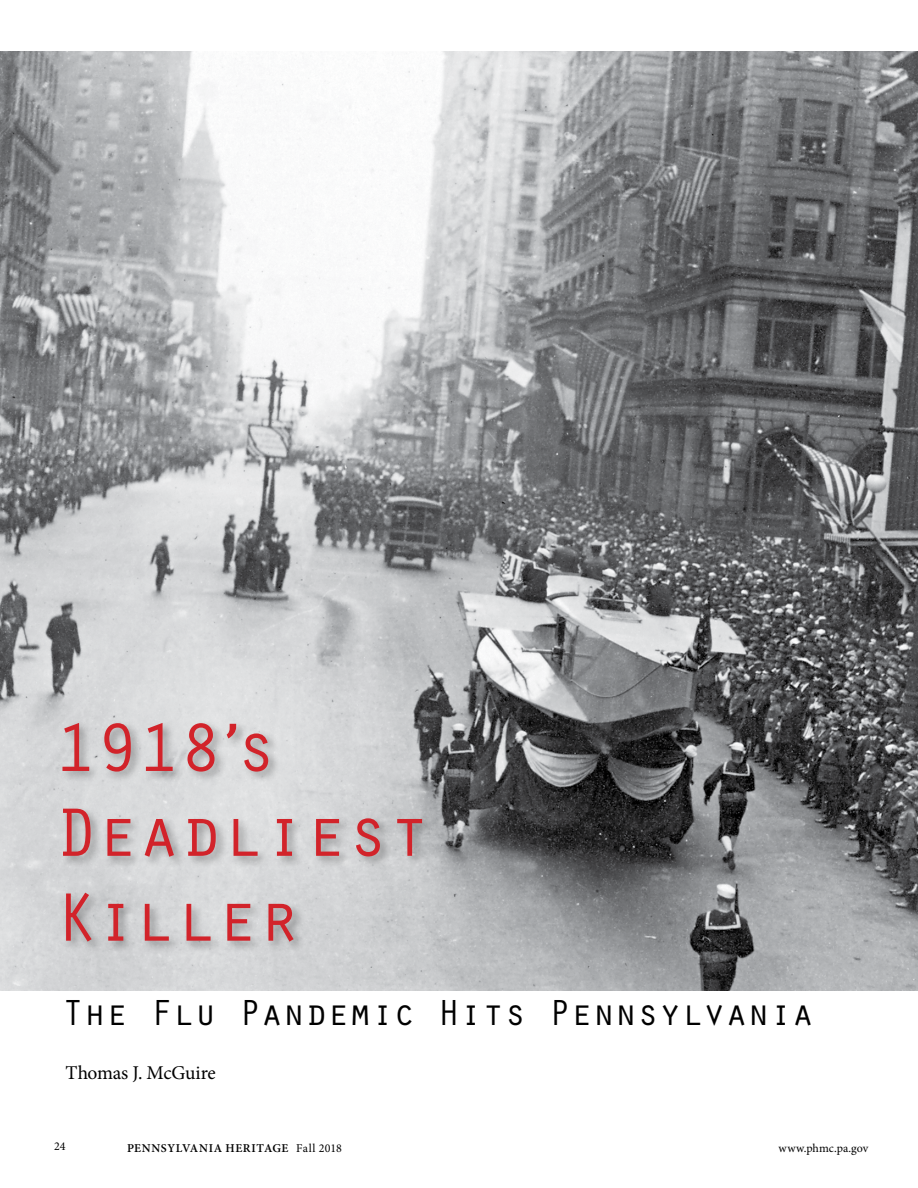
<style>
.page{position:relative;width:918px;height:1188px;background:#fff}
.page>*{position:absolute;margin:0;border:0;box-sizing:border-box;transform-origin:0 0}
.t1{font:70.65px/84.9px "Orator Std";letter-spacing:-.01em;color:#d2232a}
.t2{font:37.5px "Orator Std";letter-spacing:-.01em;color:#000}
.t3{font:19.5px "Minion Pro";letter-spacing:-.015em;color:#000}
.t4{font:600 12px "Minion Pro";letter-spacing:.05em;color:#000}
.t5{font:12px "Minion Pro";color:#000}
.s1{font-weight:400}
</style>
<div class="page">
<img style="left:0;top:52px;width:918px;height:938px">
<div style="left:59px;top:720px;width:375px;height:234px;background:#000;opacity:.35"></div>
<h1 class="t1" style="left:55px;top:702px;width:378px">1918’s<br>Deadliest<br>Killer</h1>
<p class="t2" style="left:62px;top:986px;width:754px">The Flu Pandemic Hits Pennsylvania</p>
<p class="t3" style="left:66px;top:1059px;width:152px">Thomas J. McGuire</p>
<p class="t5" style="left:54px;top:1138px;width:13px">24</p>
<p class="t4" style="left:127px;top:1140px;width:216px">PENNSYLVANIA HERITAGE <span class="s1">Fall 2018</span></p>
<p class="t5" style="left:779px;top:1141px;width:91px">www.phmc.pa.gov</p>
</div>
